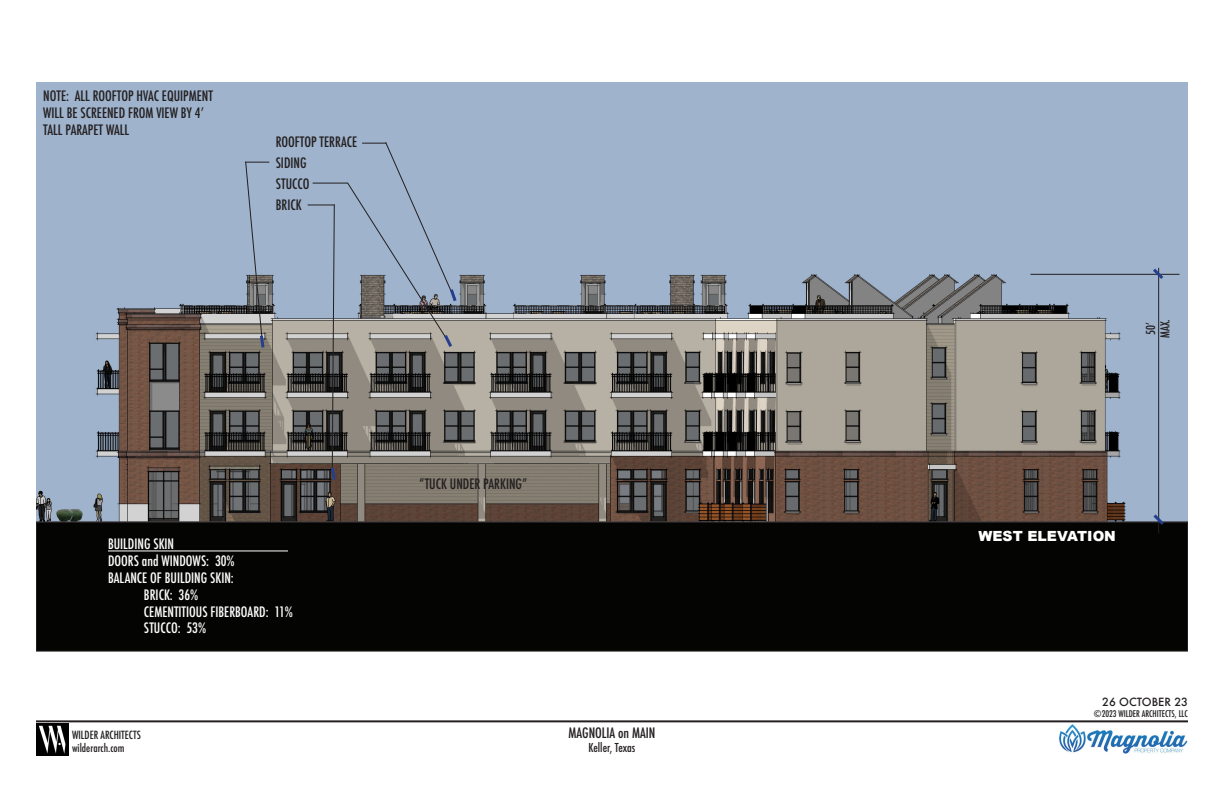
<style>
.page{position:relative;width:1224px;height:792px;background:#fff}
.page>*{position:absolute;margin:0;border:0;box-sizing:border-box;transform-origin:0 0}
.t1{font:500 condensed 14px/16.8px "Futura";color:#231f20}
.t2{font:500 condensed 14px "Futura";color:#fff}
.t3{font:900 14px "Arial";color:#fff}
.t4{font:500 condensed 12px "Futura";color:#231f20}
.t5{font:500 condensed 11px/13.2px "Futura";color:#231f20}
.t6{font:500 11px "Futura";color:#231f20}
.t7{font:500 condensed 9px "Futura";color:#231f20}
.s1{font-stretch:normal}
</style>
<div class="page">
<img style="left:1059px;top:724px;width:129px;height:30px">
<hr style="left:36px;top:720px;width:1152px;height:2px;background:#231f20">
<img style="left:37px;top:724px;width:32px;height:31px">
<img style="left:36px;top:83px;width:1152px;height:439px">
<div style="left:36px;top:522px;width:1152px;height:129px;background:#040503"></div>
<div style="left:36px;top:522px;width:1152px;height:130px;border:1px solid #231f20"></div>
<hr style="left:1030px;top:274px;width:150px;height:1px;background:#231f20">
<hr style="left:1158px;top:268px;width:1px;height:266px;background:#231f20">
<svg style="left:1150px;top:265px;width:17px;height:17px"></svg>
<svg style="left:1150px;top:511px;width:17px;height:14px"></svg>
<svg style="left:308px;top:203px;width:29px;height:280px;background:#797f87"></svg>
<svg style="left:245px;top:161px;width:24px;height:190px;background:#8c97a5"></svg>
<hr style="left:313px;top:183px;width:35px;height:1px;background:#231f20">
<svg style="left:346px;top:141px;width:113px;height:209px;background:#99a6b8"></svg>
<hr style="left:108px;top:550px;width:180px;height:1px;background:#fff">
<p class="t1" style="left:43px;top:88px;width:171px">NOTE: ALL ROOFTOP HVAC EQUIPMENT<br>WILL BE SCREENED FROM VIEW BY 4’<br>TALL PARAPET WALL</p>
<p class="t1" style="left:276px;top:133px;width:83px">ROOFTOP TERRACE</p>
<p class="t1" style="left:276px;top:154px;width:32px">SIDING</p>
<p class="t1" style="left:276px;top:176px;width:35px">STUCCO</p>
<p class="t1" style="left:276px;top:197px;width:27px">BRICK</p>
<p class="t2" style="left:108px;top:535px;width:68px">BUILDING SKIN</p>
<p class="t2" style="left:108px;top:552px;width:128px">DOORS and WINDOWS: 30%</p>
<p class="t2" style="left:108px;top:569px;width:127px">BALANCE OF BUILDING SKIN:</p>
<p class="t2" style="left:144px;top:586px;width:56px">BRICK: 36%</p>
<p class="t2" style="left:144px;top:603px;width:150px">CEMENTITIOUS FIBERBOARD: 11%</p>
<p class="t2" style="left:144px;top:619px;width:64px">STUCCO: 53%</p>
<p class="t1" style="left:419px;top:475px;width:110px">“TUCK UNDER PARKING”</p>
<p class="t5" style="left:72px;top:729px;width:71px">WILDER ARCHITECTS wilderarch.com</p>
<p class="t1" style="left:569px;top:725px;width:88px">MAGNOLIA on MAIN</p>
<p class="t4" style="left:589px;top:740px;width:48px">Keller, Texas</p>
<p class="t4" style="left:1143px;top:335px;width:14px;rotate:-90deg">50’</p>
<p class="t4" style="left:1157px;top:338px;width:20px;rotate:-90deg">MAX.</p>
<p class="t3" style="left:979px;top:526px;width:139px">WEST ELEVATION</p>
<p class="t6" style="left:1102px;top:694px;width:87px">26 OCTOBER 23</p>
<p class="t7" style="left:1094px;top:708px;width:96px"><span class="s1">©</span>2023 WILDER ARCHITECTS, LLC</p>
</div>
